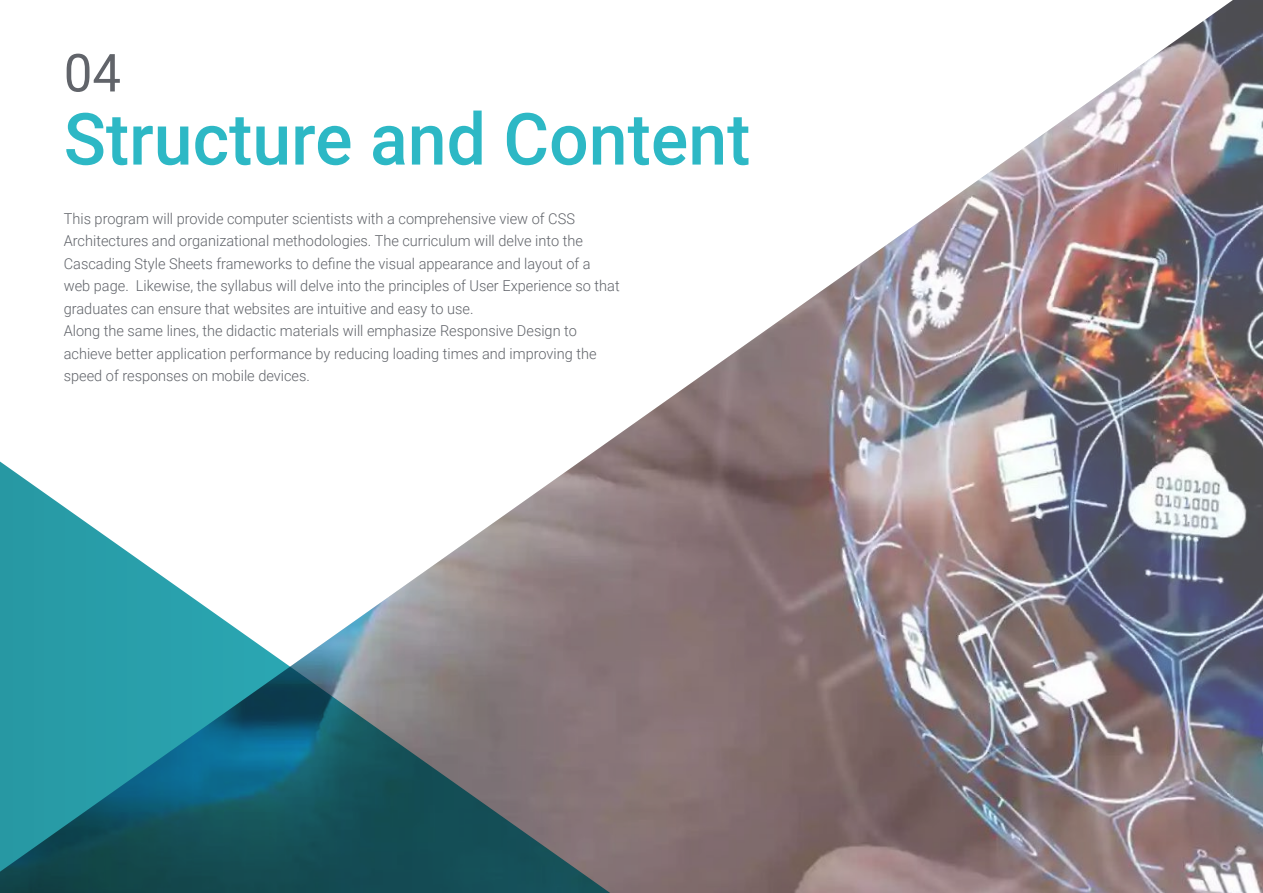
<style>
.page{position:relative;width:1263px;height:893px;background:#fff}
.page>*{position:absolute;margin:0;border:0;box-sizing:border-box;transform-origin:0 0}
.t1{font:500 72px "Roboto";color:#2db8c5}
.t2{font:52.5px "Roboto";color:#61646a}
.t3{font:300 15px/22.5px "Roboto";color:#61646a}
</style>
<div class="page">
<img style="left:602px;top:0;width:661px;height:893px">
<svg style="left:0;top:446px;width:640px;height:447px"></svg>
<h2 class="t2" style="left:64px;top:36px;width:59px">04</h2>
<h1 class="t1" style="left:64px;top:89px;width:688px">Structure and Content</h1>
<p class="t3" style="left:64px;top:207px;width:557px">This program will provide computer scientists with a comprehensive view of CSS Architectures and organizational methodologies. The curriculum will delve into the Cascading Style Sheets frameworks to define the visual appearance and layout of a web page. Likewise, the syllabus will delve into the principles of User Experience so that graduates can ensure that websites are intuitive and easy to use.<br>Along the same lines, the didactic materials will emphasize Responsive Design to achieve better application performance by reducing loading times and improving the speed of responses on mobile devices.</p>
</div>
